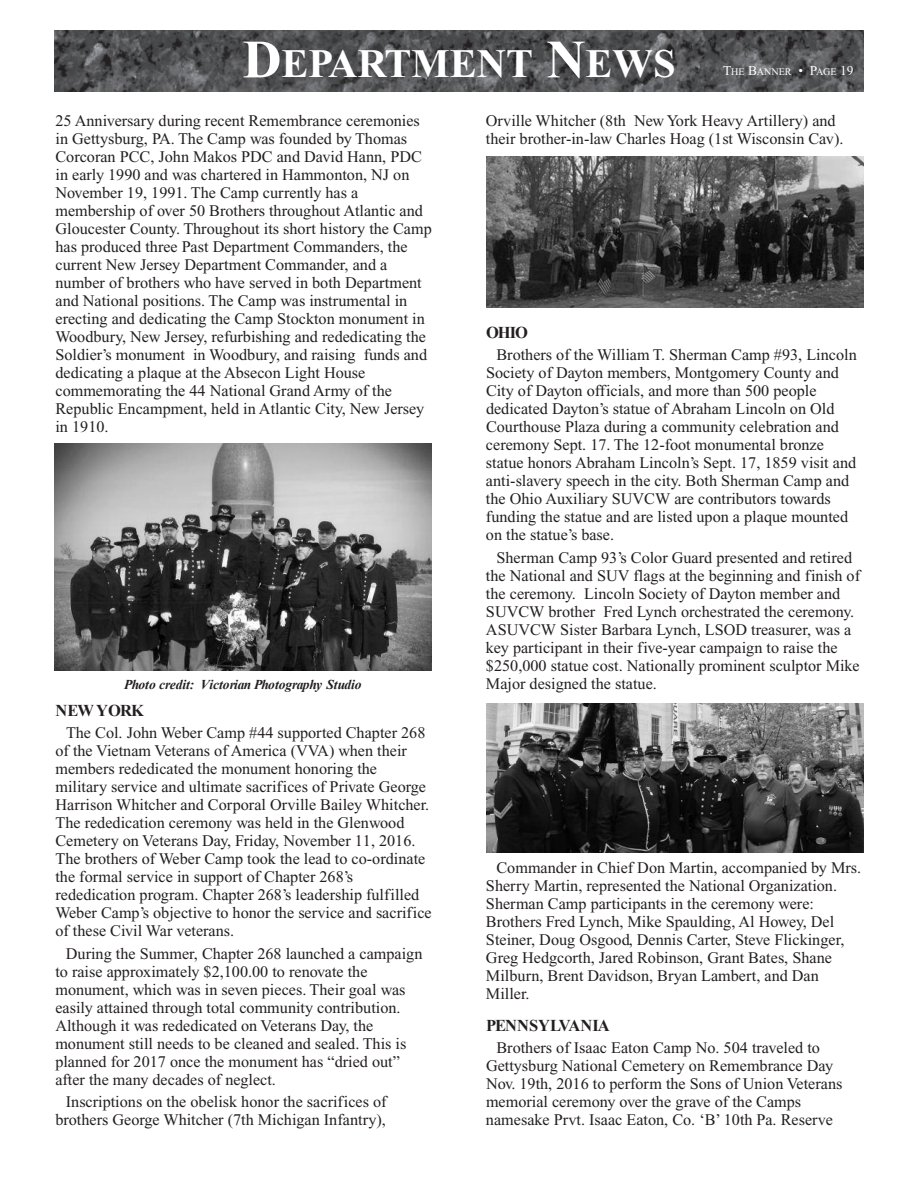
<style>
.page{position:relative;width:918px;height:1188px;background:#fff}
.page>*{position:absolute;margin:0;border:0;box-sizing:border-box;transform-origin:0 0}
.t1{font:700 40.5px "Times New Roman";color:#fff}
.t2{font:700 16.5px "Times New Roman";color:#231f20}
.t3{font:700 16.5px "Times New Roman";letter-spacing:-.055em;color:#231f20}
.t4{font:16.2px/18px "Times New Roman";color:#231f20}
.t5{font:italic 700 13.5px "Times New Roman";color:#231f20}
.t6{font:10.2px "Times New Roman";color:#fff}
.s1{font-size:54px}
.s2{font-size:13.5px}
</style>
<div class="page">
<img style="left:54px;top:30px;width:810px;height:61px">
<img style="left:54px;top:443px;width:378px;height:228px">
<img style="left:486px;top:157px;width:378px;height:151px">
<img style="left:486px;top:703px;width:378px;height:149px">
<h1 class="t1" style="left:242px;top:51px;width:435px"><span class="s1">D</span>EPARTMENT <span class="s1">N</span>EWS</h1>
<p class="t6" style="left:723px;top:68px;width:132px"><span class="s2">T</span>HE <span class="s2">B</span>ANNER <span class="s2">• P</span>AGE <span class="s2">19</span></p>
<p class="t4" style="left:55px;top:113px;width:378px">25 Anniversary during recent Remembrance ceremonies in Gettysburg, PA. The Camp was founded by Thomas Corcoran PCC, John Makos PDC and David Hann, PDC in early 1990 and was chartered in Hammonton, NJ on November 19, 1991. The Camp currently has a membership of over 50 Brothers throughout Atlantic and Gloucester County. Throughout its short history the Camp has produced three Past Department Commanders, the current New Jersey Department Commander, and a number of brothers who have served in both Department and National positions. The Camp was instrumental in erecting and dedicating the Camp Stockton monument in Woodbury, New Jersey, refurbishing and rededicating the Soldier’s monument in Woodbury, and raising funds and dedicating a plaque at the Absecon Light House commemorating the 44 National Grand Army of the Republic Encampment, held in Atlantic City, New Jersey in 1910.</p>
<p class="t5" style="left:124px;top:677px;width:239px">Photo credit: Victorian Photography Studio</p>
<p class="t3" style="left:56px;top:701px;width:90px">NEW YORK</p>
<p class="t4" style="left:55px;top:725px;width:378px;text-indent:11px">The Col. John Weber Camp #44 supported Chapter 268 of the Vietnam Veterans of America (VVA) when their members rededicated the monument honoring the military service and ultimate sacrifices of Private George Harrison Whitcher and Corporal Orville Bailey Whitcher.<br>The rededication ceremony was held in the Glenwood Cemetery on Veterans Day, Friday, November 11, 2016.<br>The brothers of Weber Camp took the lead to co-ordinate the formal service in support of Chapter 268’s rededication program. Chapter 268’s leadership fulfilled Weber Camp’s objective to honor the service and sacrifice of these Civil War veterans.</p>
<p class="t4" style="left:55px;top:946px;width:369px;text-indent:11px">During the Summer, Chapter 268 launched a campaign to raise approximately $2,100.00 to renovate the monument, which was in seven pieces. Their goal was easily attained through total community contribution.<br>Although it was rededicated on Veterans Day, the monument still needs to be cleaned and sealed. This is planned for 2017 once the monument has “dried out” after the many decades of neglect.</p>
<p class="t4" style="left:55px;top:1094px;width:333px;text-align:right">Inscriptions on the obelisk honor the sacrifices of brothers George Whitcher (7th Michigan Infantry),</p>
<p class="t4" style="left:486px;top:113px;width:359px">Orville Whitcher (8th New York Heavy Artillery) and their brother-in-law Charles Hoag (1st Wisconsin Cav).</p>
<p class="t3" style="left:486px;top:323px;width:44px">OHIO</p>
<p class="t4" style="left:486px;top:347px;width:372px;text-indent:11px">Brothers of the William T. Sherman Camp #93, Lincoln Society of Dayton members, Montgomery County and City of Dayton officials, and more than 500 people dedicated Dayton’s statue of Abraham Lincoln on Old Courthouse Plaza during a community celebration and ceremony Sept. 17. The 12-foot monumental bronze statue honors Abraham Lincoln’s Sept. 17, 1859 visit and anti-slavery speech in the city. Both Sherman Camp and the Ohio Auxiliary SUVCW are contributors towards funding the statue and are listed upon a plaque mounted on the statue’s base.</p>
<p class="t4" style="left:486px;top:550px;width:376px;text-indent:11px">Sherman Camp 93’s Color Guard presented and retired the National and SUV flags at the beginning and finish of the ceremony. Lincoln Society of Dayton member and SUVCW brother Fred Lynch orchestrated the ceremony.<br>ASUVCW Sister Barbara Lynch, LSOD treasurer, was a key participant in their five-year campaign to raise the $250,000 statue cost. Nationally prominent sculptor Mike Major designed the statue.</p>
<p class="t4" style="left:486px;top:860px;width:377px;text-indent:11px">Commander in Chief Don Martin, accompanied by Mrs.<br>Sherry Martin, represented the National Organization.<br>Sherman Camp participants in the ceremony were:<br>Brothers Fred Lynch, Mike Spaulding, Al Howey, Del Steiner, Doug Osgood, Dennis Carter, Steve Flickinger, Greg Hedgcorth, Jared Robinson, Grant Bates, Shane Milburn, Brent Davidson, Bryan Lambert, and Dan Miller.</p>
<p class="t2" style="left:486px;top:1016px;width:125px">PENNSYLVANIA</p>
<p class="t4" style="left:486px;top:1040px;width:358px;text-indent:11px">Brothers of Isaac Eaton Camp No. 504 traveled to Gettysburg National Cemetery on Remembrance Day Nov. 19th, 2016 to perform the Sons of Union Veterans memorial ceremony over the grave of the Camps namesake Prvt. Isaac Eaton, Co. ‘B’ 10th Pa. Reserve</p>
</div>
